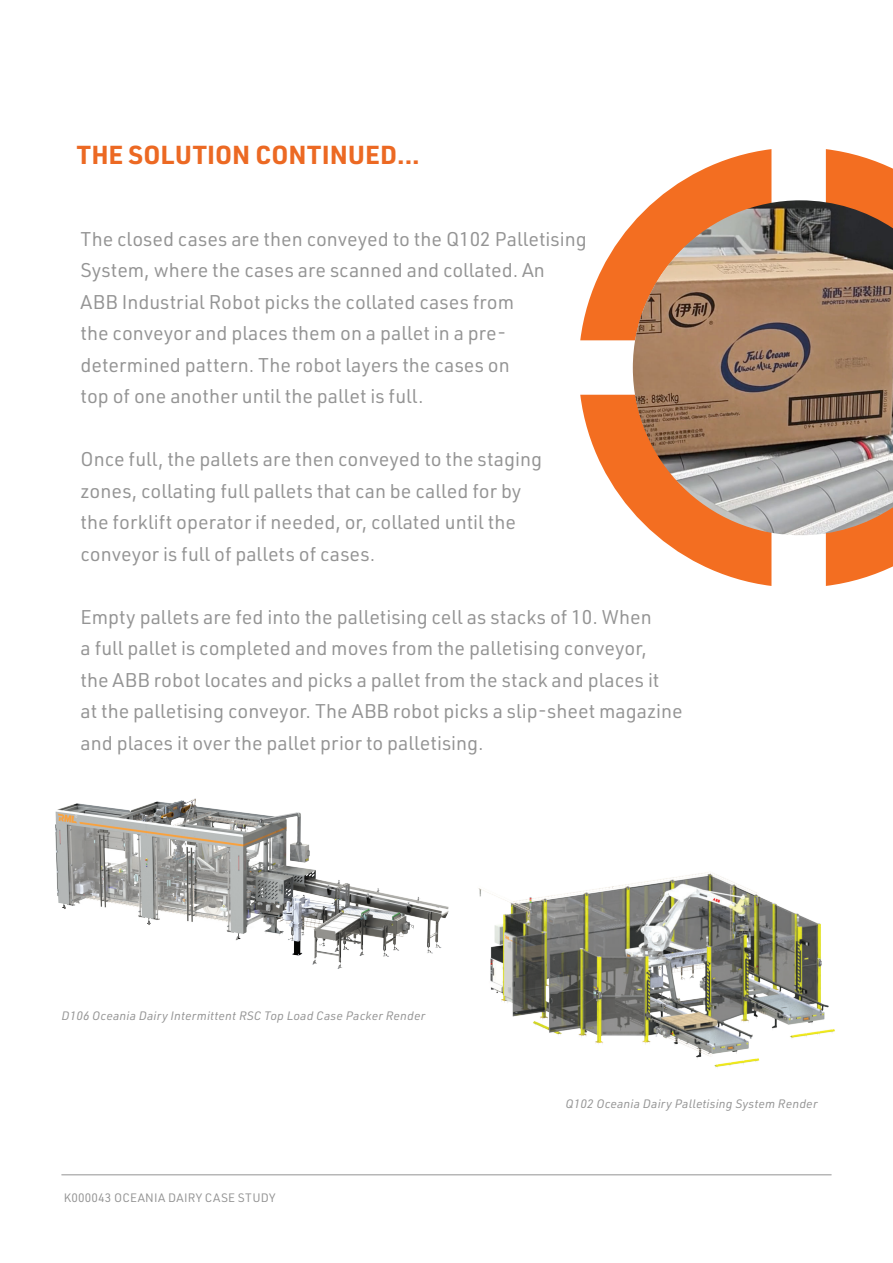
<style>
.page{position:relative;width:893px;height:1263px;background:#fff}
.page>*{position:absolute;margin:0;border:0;box-sizing:border-box;transform-origin:0 0}
.t1{font:700 25.5px "URWDIN";color:#ec6923}
.t2{font:19.5px/31.5px "URWDIN";color:#949494}
.t3{font:italic 12px "URWDIN";letter-spacing:.015em;color:#949494}
.t4{font:12px "URWDIN";letter-spacing:.015em;color:#949494}
</style>
<div class="page">
<hr style="left:61px;top:1174px;width:770px;height:1px;background:#949494">
<svg style="left:826px;top:149px;width:67px;height:51px;background:#f48443"></svg>
<svg style="left:580px;top:149px;width:191px;height:191px"></svg>
<svg style="left:826px;top:535px;width:67px;height:51px;background:#f48443"></svg>
<svg style="left:580px;top:395px;width:191px;height:191px"></svg>
<img style="left:633px;top:200px;width:260px;height:335px">
<img style="left:55px;top:798px;width:236px;height:143px">
<img style="left:291px;top:812px;width:544px;height:364px">
<h1 class="t1" style="left:77px;top:137px;width:344px">THE SOLUTION CONTINUED...</h1>
<p class="t2" style="left:81px;top:223px;width:508px">The closed cases are then conveyed to the Q102 Palletising System, where the cases are scanned and collated. An ABB Industrial Robot picks the collated cases from<br>the conveyor and places them on a pallet in a pre&shy;determined pattern. The robot layers the cases on<br>top of one another until the pallet is full.</p>
<p class="t2" style="left:81px;top:443px;width:463px">Once full, the pallets are then conveyed to the staging zones, collating full pallets that can be called for by the forklift operator if needed, or, collated until the conveyor is full of pallets of cases.</p>
<p class="t2" style="left:81px;top:600px;width:604px">Empty pallets are fed into the palletising cell as stacks of 10. When<br>a full pallet is completed and moves from the palletising conveyor,<br>the ABB robot locates and picks a pallet from the stack and places it<br>at the palletising conveyor. The ABB robot picks a slip-sheet magazine and places it over the pallet prior to palletising.</p>
<p class="t3" style="left:61px;top:1008px;width:365px">D106 Oceania Dairy Intermittent RSC Top Load Case Packer Render</p>
<p class="t4" style="left:64px;top:1190px;width:213px">K000043 OCEANIA DAIRY CASE STUDY</p>
<p class="t3" style="left:565px;top:1096px;width:253px">Q102 Oceania Dairy Palletising System Render</p>
</div>
